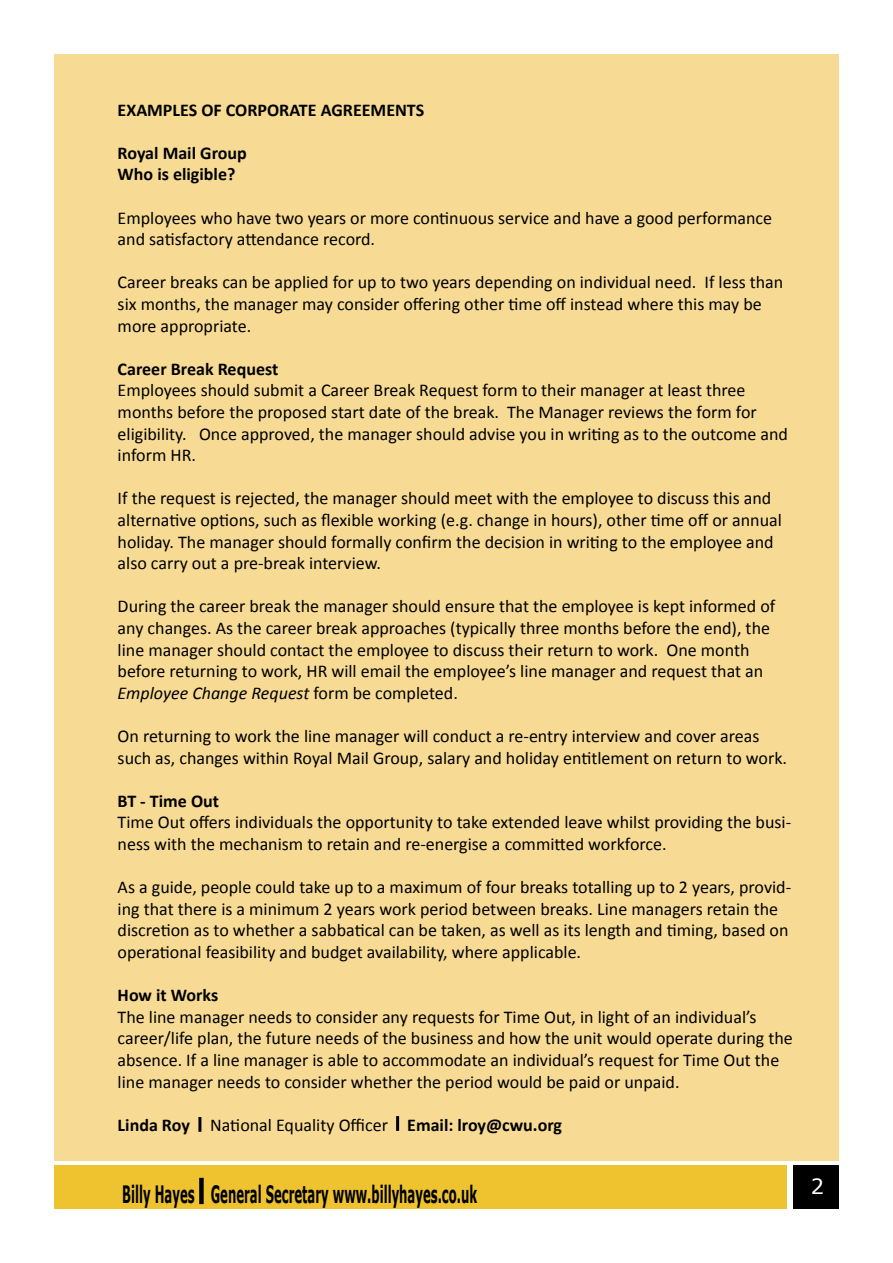
<style>
.page{position:relative;width:893px;height:1263px;background:#fff}
.page>*{position:absolute;margin:0;border:0;box-sizing:border-box;transform-origin:0 0}
.t1{font:700 24px "Verdana";color:#000;scale:.49 1}
.t2{font:21px "Verdana";color:#fff}
.t3{font:18px/21.6px "Calibri";color:#000}
.t4{font:700 18px/21.6px "Calibri";color:#000}
.s1{font-style:italic}
.s2{font-weight:400}
</style>
<div class="page">
<div style="left:54px;top:54px;width:785px;height:1107px;background:#f7db94"></div>
<div style="left:54px;top:1165px;width:733px;height:44px;background:#efc32f"></div>
<div style="left:794px;top:1165px;width:45px;height:44px;background:#000"></div>
<hr style="left:396px;top:1116px;width:3px;height:15px;background:#000">
<hr style="left:198px;top:1117px;width:3px;height:15px;background:#000">
<div style="left:199px;top:1178px;width:5px;height:26px;background:#000"></div>
<p class="t4" style="left:118px;top:98px;width:308px">EXAMPLES OF CORPORATE AGREEMENTS</p>
<p class="t4" style="left:118px;top:141px;width:131px">Royal Mail Group<br>Who is eligible?</p>
<p class="t3" style="left:118px;top:206px;width:656px">Employees who have two years or more continuous service and have a good performance and satisfactory attendance record.</p>
<p class="t3" style="left:118px;top:271px;width:667px">Career breaks can be applied for up to two years depending on individual need. If less than six months, the manager may consider offering other time off instead where this may be more appropriate.</p>
<p class="t4" style="left:118px;top:357px;width:162px">Career Break Request</p>
<p class="t3" style="left:118px;top:379px;width:672px">Employees should submit a Career Break Request form to their manager at least three months before the proposed start date of the break. The Manager reviews the form for eligibility. Once approved, the manager should advise you in writing as to the outcome and inform HR.</p>
<p class="t3" style="left:118px;top:487px;width:666px">If the request is rejected, the manager should meet with the employee to discuss this and alternative options, such as flexible working (e.g. change in hours), other time off or annual holiday. The manager should formally confirm the decision in writing to the employee and also carry out a pre-break interview.</p>
<p class="t3" style="left:118px;top:595px;width:659px">During the career break the manager should ensure that the employee is kept informed of any changes. As the career break approaches (typically three months before the end), the line manager should contact the employee to discuss their return to work. One month before returning to work, HR will email the employee’s line manager and request that an <span class="s1">Employee Change Request</span> form be completed.</p>
<p class="t3" style="left:118px;top:724px;width:671px">On returning to work the line manager will conduct a re-entry interview and cover areas such as, changes within Royal Mail Group, salary and holiday entitlement on return to work.</p>
<p class="t4" style="left:118px;top:789px;width:103px">BT - Time Out</p>
<p class="t3" style="left:118px;top:811px;width:675px">Time Out offers individuals the opportunity to take extended leave whilst providing the busi&shy;ness with the mechanism to retain and re-energise a committed workforce.</p>
<p class="t3" style="left:118px;top:876px;width:675px">As a guide, people could take up to a maximum of four breaks totalling up to 2 years, provid&shy;ing that there is a minimum 2 years work period between breaks. Line managers retain the discretion as to whether a sabbatical can be taken, as well as its length and timing, based on operational feasibility and budget availability, where applicable.</p>
<p class="t4" style="left:118px;top:984px;width:102px">How it Works</p>
<p class="t3" style="left:118px;top:1005px;width:677px">The line manager needs to consider any requests for Time Out, in light of an individual’s career/life plan, the future needs of the business and how the unit would operate during the absence. If a line manager is able to accommodate an individual’s request for Time Out the line manager needs to consider whether the period would be paid or unpaid.</p>
<p class="t4" style="left:118px;top:1113px;width:446px">Linda Roy <span class="s2">National Equality Officer</span> Email: lroy@cwu.org</p>
<h1 class="t1" style="left:122px;top:1179px;width:726px">Billy Hayes General Secretary www.billyhayes.co.uk</h1>
<p class="t2" style="left:811px;top:1173px;width:15px">2</p>
</div>
